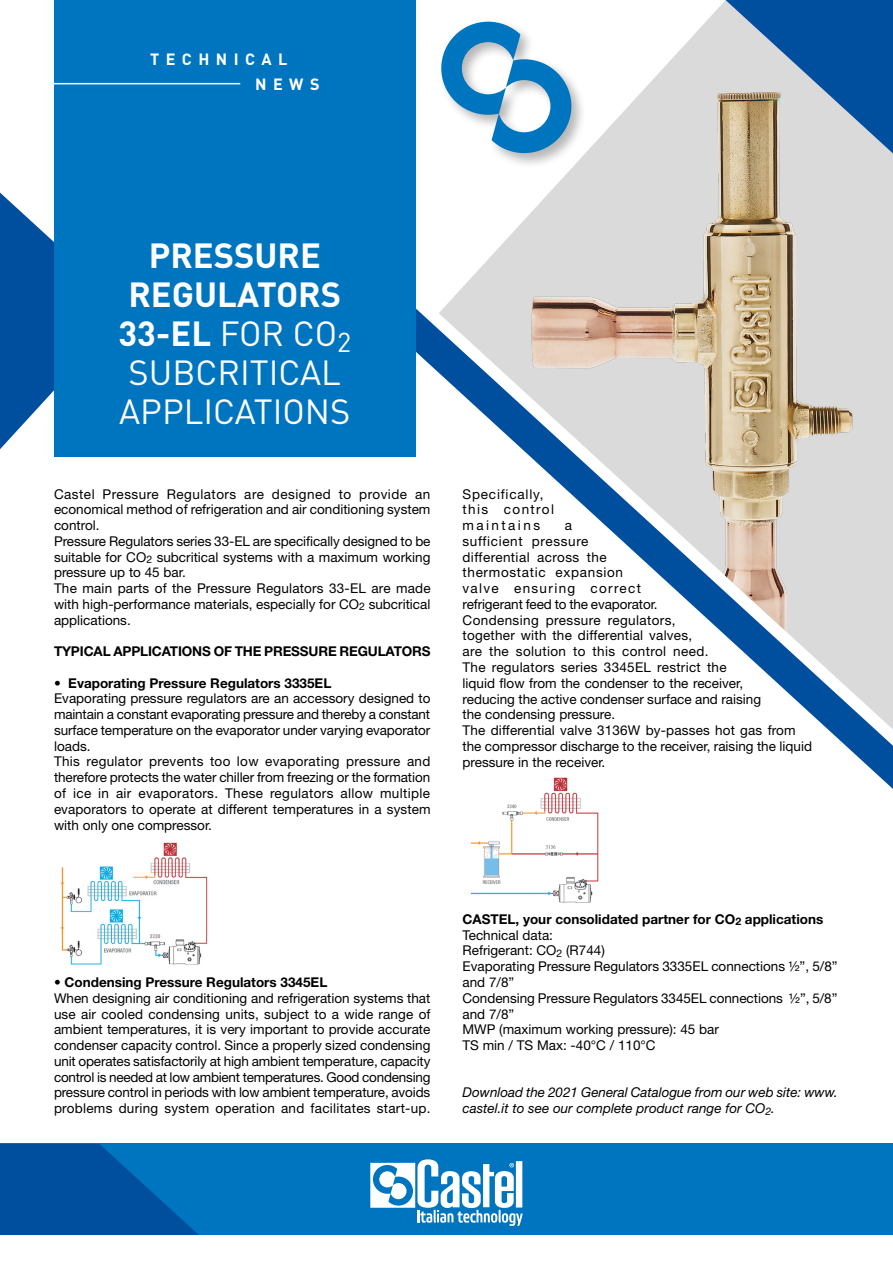
<style>
.page{position:relative;width:893px;height:1263px;background:#fff}
.page>*{position:absolute;margin:0;border:0;box-sizing:border-box;transform-origin:0 0}
.t1{font:34.5px/39px "DIN";color:#fff;text-align:center}
.t2{font:700 16.05px/24.6px "DIN";letter-spacing:.4em;color:#fff}
.t3{font:13.5px/15.8px "Helvetica Neue LT Std";color:#000}
.t4{font:700 13.5px "Helvetica Neue LT Std";color:#000}
.t5{font:italic 13.5px/15.8px "Helvetica Neue LT Std";color:#000}
.t6{font:13.5px/15.8px "Helvetica Neue LT Std";letter-spacing:.105em;color:#000}
.s1{font-weight:700}
</style>
<div class="page">
<svg style="left:359px;top:308px;width:534px;height:481px"></svg>
<svg style="left:439px;top:1px;width:454px;height:728px"></svg>
<img style="left:506px;top:83px;width:362px;height:593px">
<svg style="left:0;top:193px;width:54px;height:256px"></svg>
<div style="left:54px;top:0;width:362px;height:456px;background:#0075bf"></div>
<div style="left:438px;top:18px;width:149px;height:150px;background:#000;opacity:.29"></div>
<svg style="left:441px;top:22px;width:130px;height:131px"></svg>
<div style="left:0;top:1144px;width:893px;height:91px;background:#0075bf"></div>
<svg style="left:0;top:1144px;width:199px;height:91px"></svg>
<svg style="left:370px;top:1159px;width:153px;height:67px"></svg>
<svg style="left:725px;top:0;width:168px;height:153px;background:#6b8daf"></svg>
<hr style="left:47px;top:83px;width:193px;height:1px;background:#fff">
<img style="left:60px;top:842px;width:148px;height:123px">
<img style="left:462px;top:777px;width:144px;height:126px">
<p class="t2" style="left:255px;top:47px;width:66px;text-indent:-105px">TECHNICAL<br>NEWS</p>
<h1 class="t1" style="left:118px;top:236px;width:234px"><span class="s1">PRESSURE<br>REGULATORS<br>33-EL</span> FOR CO<sub>2<br></sub>SUBCRITICAL<br>APPLICATIONS</h1>
<p class="t3" style="left:54px;top:486px;width:378px">Castel Pressure Regulators are designed to provide an economical method of refrigeration and air conditioning system control.<br>Pressure Regulators series 33-EL are specifically designed to be suitable for CO<sub>2</sub> subcritical systems with a maximum working pressure up to 45 bar.<br>The main parts of the Pressure Regulators 33-EL are made with high-performance materials, especially for CO<sub>2</sub> subcritical applications.</p>
<p class="t4" style="left:54px;top:643px;width:378px">TYPICAL APPLICATIONS OF THE PRESSURE REGULATORS</p>
<p class="t4" style="left:54px;top:674px;width:279px">• Evaporating Pressure Regulators 3335EL</p>
<p class="t3" style="left:54px;top:691px;width:378px">Evaporating pressure regulators are an accessory designed to maintain a constant evaporating pressure and thereby a constant surface temperature on the evaporator under varying evaporator loads.<br>This regulator prevents too low evaporating pressure and therefore protects the water chiller from freezing or the formation of ice in air evaporators. These regulators allow multiple evaporators to operate at different temperatures in a system with only one compressor.</p>
<p class="t6" style="left:463px;top:486px;width:93px">Specifically, this control maintains</p>
<p class="t3" style="left:463px;top:517px;width:351px;text-indent:102px">a<br>sufficient pressure<br>differential across the<br>thermostatic expansion<br>valve ensuring correct<br>refrigerant feed to the evaporator.<br>Condensing pressure regulators,<br>together with the differential valves,<br>are the solution to this control need.<br>The regulators series 3345EL restrict the<br>liquid flow from the condenser to the receiver,<br>reducing the active condenser surface and raising<br>the condensing pressure.<br>The differential valve 3136W by-passes hot gas from the compressor discharge to the receiver, raising the liquid pressure in the receiver.</p>
<p class="t4" style="left:54px;top:974px;width:275px">• Condensing Pressure Regulators 3345EL</p>
<p class="t3" style="left:54px;top:990px;width:378px;text-align:justify">When designing air conditioning and refrigeration systems that use air cooled condensing units, subject to a wide range of ambient temperatures, it is very important to provide accurate condenser capacity control. Since a properly sized condensing unit operates satisfactorily at high ambient temperature, capacity control is needed at low ambient temperatures. Good condensing pressure control in periods with low ambient temperature, avoids problems during system operation and facilitates start-up.</p>
<p class="t3" style="left:463px;top:911px;width:377px"><span class="s1">CASTEL, your consolidated partner for CO</span><sub>2</sub> <span class="s1">applications </span>Technical data:<br>Refrigerant: CO<sub>2</sub> (R744)<br>Evaporating Pressure Regulators 3335EL connections ½”, 5/8” and 7/8”<br>Condensing Pressure Regulators 3345EL connections ½”, 5/8” and 7/8”<br>MWP (maximum working pressure): 45 bar<br>TS min / TS Max: -40°C / 110°C</p>
<p class="t5" style="left:463px;top:1084px;width:377px">Download the 2021 General Catalogue from our web site: www. castel.it to see our complete product range for CO<sub>2</sub>.</p>
</div>
